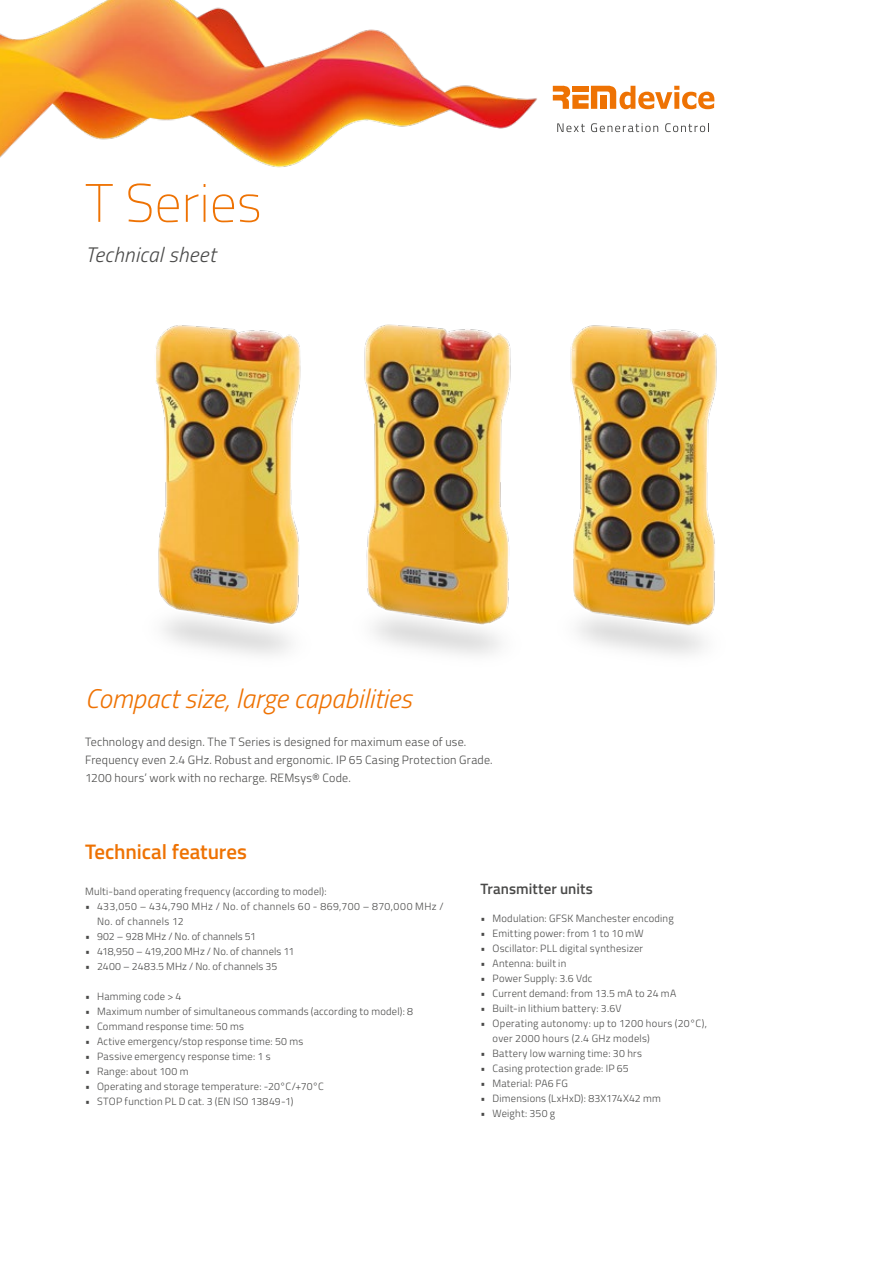
<style>
.page{position:relative;width:893px;height:1263px;background:#fff}
.page>*{position:absolute;margin:0;border:0;box-sizing:border-box;transform-origin:0 0}
.t1{font:200 54px "Titillium Web";color:#ee7203}
.t2{font:italic 300 27px "Titillium Web";color:#ee7203}
.t3{font:600 21px "Titillium Web";color:#ee7203}
.t4{font:italic 300 21px "Titillium Web";letter-spacing:.02em;color:#4a4a49}
.t5{font:600 15px "Titillium Web";letter-spacing:.005em;color:#4a4a49}
.t6{font:300 12px/18px "Titillium Web";letter-spacing:.015em;color:#4a4a49}
.t7{font:300 10.5px/15px "Titillium Web";letter-spacing:.02em;color:#4a4a49}
.t8{font:300 10.5px/15px "Titillium Web";letter-spacing:.04em;color:#4a4a49}
</style>
<div class="page">
<img style="left:0;top:0;width:537px;height:168px">
<img style="left:156px;top:324px;width:561px;height:331px">
<svg style="left:553px;top:85px;width:161px;height:24px"></svg>
<svg style="left:557px;top:123px;width:28px;height:9px"></svg>
<svg style="left:665px;top:123px;width:44px;height:9px"></svg>
<svg style="left:591px;top:123px;width:67px;height:9px"></svg>
<h1 class="t1" style="left:85px;top:164px;width:178px">T Series</h1>
<h3 class="t4" style="left:85px;top:239px;width:132px">Technical sheet</h3>
<h2 class="t2" style="left:85px;top:679px;width:328px">Compact size, large capabilities</h2>
<p class="t6" style="left:85px;top:732px;width:409px">Technology and design. The T Series is designed for maximum ease of use.<br>Frequency even 2.4 GHz. Robust and ergonomic. IP 65 Casing Protection Grade.<br>1200 hours’ work with no recharge. REMsys® Code.</p>
<h3 class="t3" style="left:85px;top:836px;width:163px">Technical features</h3>
<p class="t7" style="left:85px;top:884px;width:243px">Multi-band operating frequency (according to model):</p>
<p class="t8" style="left:97px;top:899px;width:348px;text-indent:-12px">• 433,050 – 434,790 MHz / No. of channels 60 - 869,700 – 870,000 MHz /<br>No. of channels 12</p>
<p class="t7" style="left:85px;top:929px;width:172px">• 902 – 928 MHz / No. of channels 51</p>
<p class="t7" style="left:85px;top:944px;width:211px">• 418,950 – 419,200 MHz / No. of channels 11</p>
<p class="t7" style="left:85px;top:959px;width:194px">• 2400 – 2483.5 MHz / No. of channels 35</p>
<p class="t7" style="left:85px;top:989px;width:98px">• Hamming code &gt; 4</p>
<p class="t7" style="left:85px;top:1004px;width:330px">• Maximum number of simultaneous commands (according to model): 8</p>
<p class="t7" style="left:85px;top:1019px;width:160px">• Command response time: 50 ms</p>
<p class="t7" style="left:85px;top:1034px;width:220px">• Active emergency/stop response time: 50 ms</p>
<p class="t7" style="left:85px;top:1049px;width:187px">• Passive emergency response time: 1 s</p>
<p class="t7" style="left:85px;top:1064px;width:105px">• Range: about 100 m</p>
<p class="t7" style="left:85px;top:1079px;width:240px">• Operating and storage temperature: -20°C/+70°C</p>
<p class="t7" style="left:85px;top:1094px;width:210px">• STOP function PL D cat. 3 (EN ISO 13849-1)</p>
<h3 class="t5" style="left:480px;top:877px;width:114px">Transmitter units</h3>
<p class="t7" style="left:480px;top:910px;width:195px">• Modulation: GFSK Manchester encoding</p>
<p class="t7" style="left:480px;top:925px;width:164px">• Emitting power: from 1 to 10 mW</p>
<p class="t7" style="left:480px;top:940px;width:164px">• Oscillator: PLL digital synthesizer</p>
<p class="t7" style="left:480px;top:955px;width:87px">• Antenna: built in</p>
<p class="t7" style="left:480px;top:970px;width:113px">• Power Supply: 3.6 Vdc</p>
<p class="t7" style="left:480px;top:985px;width:197px">• Current demand: from 13.5 mA to 24 mA</p>
<p class="t7" style="left:480px;top:1000px;width:143px">• Built-in lithium battery: 3.6V</p>
<p class="t7" style="left:492px;top:1015px;width:216px;text-indent:-12px">• Operating autonomy: up to 1200 hours (20°C), over 2000 hours (2.4 GHz models)</p>
<p class="t7" style="left:480px;top:1045px;width:163px">• Battery low warning time: 30 hrs</p>
<p class="t7" style="left:480px;top:1060px;width:150px">• Casing protection grade: IP 65</p>
<p class="t7" style="left:480px;top:1075px;width:89px">• Material: PA6 FG</p>
<p class="t7" style="left:480px;top:1090px;width:182px">• Dimensions (LxHxD): 83X174X42 mm</p>
<p class="t7" style="left:480px;top:1105px;width:76px">• Weight: 350 g</p>
</div>
